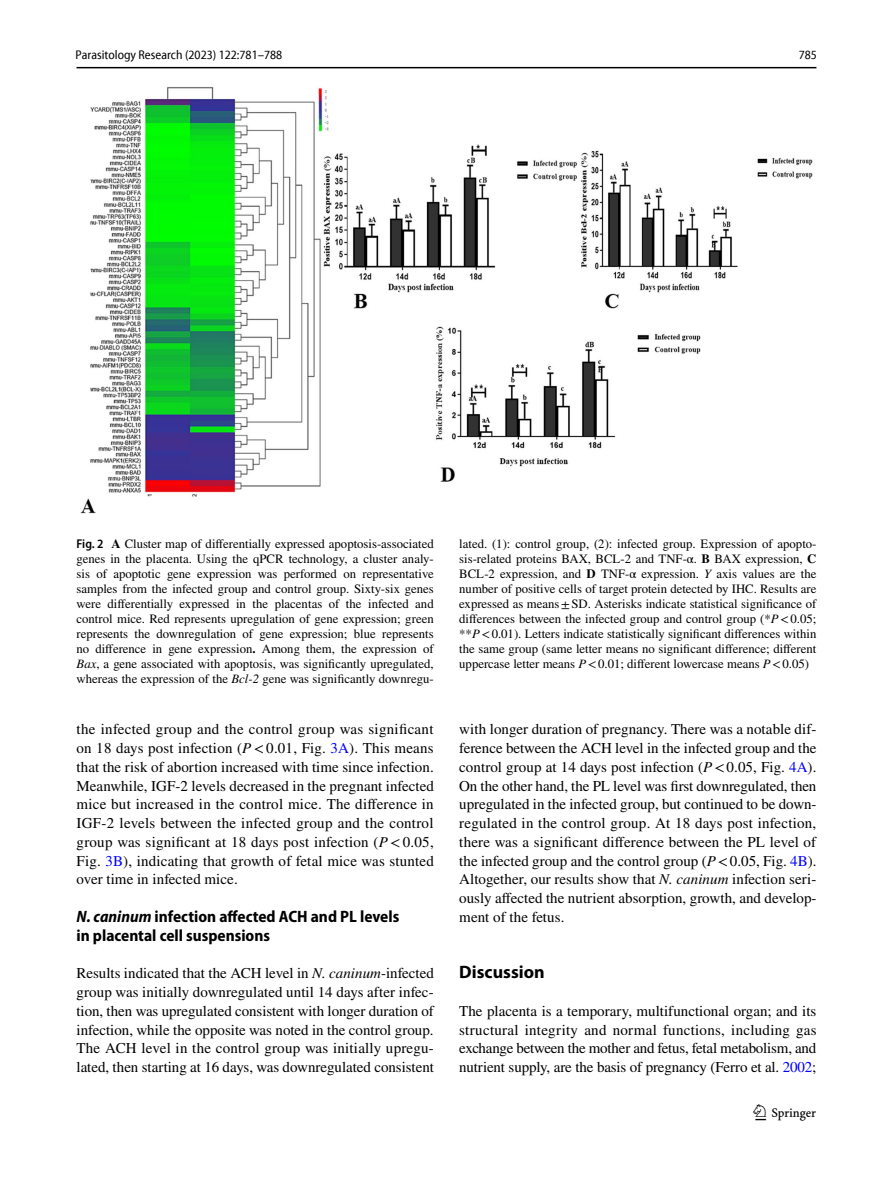
<style>
.page{position:relative;width:893px;height:1187px;background:#fff}
.page>*{position:absolute;margin:0;border:0;box-sizing:border-box;transform-origin:0 0}
.t1{font:22.5px "Springnew Regular 3";color:#000}
.t2{font:700 18px "Myriad Pro";color:#000}
.t3{font:700 semi-condensed 16.5px/18.8px "Myriad Pro";color:#000}
.t4{font:15px/18.8px "STIX";color:#000;text-align:justify}
.t5{font:12.75px/15px "STIX";color:#000;text-align:justify}
.t6{font:semi-condensed 12.75px "Myriad Pro Unic";color:#000}
.s1{font-family:"Myriad Pro";font-weight:600;font-stretch:semi-condensed}
.s2{font-weight:700}
.s3{font-style:italic}
.s4{color:#00f}
</style>
<div class="page">
<hr style="left:77px;top:67px;width:739px;height:1px;background:#000">
<img style="left:81px;top:87px;width:731px;height:426px">
<p class="t6" style="left:76px;top:50px;width:208px">Parasitology Research (2023) 122:781–788</p>
<p class="t6" style="left:799px;top:50px;width:20px">785</p>
<p class="t5" style="left:77px;top:537px;width:359px"><span class="s1">Fig. 2</span> <span class="s2">A</span> Cluster map of differentially expressed apoptosis-associated genes in the placenta. Using the qPCR technology, a cluster analy&shy;sis of apoptotic gene expression was performed on representative samples from the infected group and control group. Sixty-six genes were differentially expressed in the placentas of the infected and control mice. Red represents upregulation of gene expression; green represents the downregulation of gene expression; blue represents no difference in gene expression<span class="s2">.</span> Among them, the expression of <span class="s3">Bax</span>, a gene associated with apoptosis, was significantly upregulated, whereas the expression of the <span class="s3">Bcl-2</span> gene was significantly downregu-</p>
<p class="t5" style="left:459px;top:537px;width:359px">lated. (1): control group, (2): infected group. Expression of apopto&shy;sis-related proteins BAX, BCL-2 and TNF-α. <span class="s2">B</span> BAX expression, <span class="s2">C </span>BCL-2 expression, and <span class="s2">D</span> TNF-α expression. <span class="s3">Y</span> axis values are the number of positive cells of target protein detected by IHC. Results are expressed as means±SD. Asterisks indicate statistical significance of differences between the infected group and control group (*<span class="s3">P</span>&lt;0.05; **<span class="s3">P</span>&lt;0.01). Letters indicate statistically significant differences within the same group (same letter means no significant difference; different uppercase letter means <span class="s3">P</span>&lt;0.01; different lowercase means <span class="s3">P</span>&lt;0.05)</p>
<p class="t4" style="left:77px;top:721px;width:359px">the infected group and the control group was significant on 18 days post infection (<span class="s3">P</span>&lt;0.01, Fig. <span class="s4">3A</span>). This means that the risk of abortion increased with time since infection.<br>Meanwhile, IGF-2 levels decreased in the pregnant infected mice but increased in the control mice. The difference in IGF-2 levels between the infected group and the control group was significant at 18 days post infection (<span class="s3">P</span>&lt;0.05, Fig. <span class="s4">3B</span>), indicating that growth of fetal mice was stunted over time in infected mice.</p>
<p class="t3" style="left:77px;top:907px;width:324px"><span class="s3">N. caninum</span> infection affected ACH and PL levels in placental cell suspensions</p>
<p class="t4" style="left:77px;top:964px;width:359px">Results indicated that the ACH level in <span class="s3">N. caninum</span>-infected group was initially downregulated until 14 days after infec&shy;tion, then was upregulated consistent with longer duration of infection, while the opposite was noted in the control group.<br>The ACH level in the control group was initially upregu&shy;lated, then starting at 16 days, was downregulated consistent</p>
<p class="t4" style="left:459px;top:721px;width:359px">with longer duration of pregnancy. There was a notable dif&shy;ference between the ACH level in the infected group and the control group at 14 days post infection (<span class="s3">P</span>&lt;0.05, Fig. <span class="s4">4A</span>).<br>On the other hand, the PL level was first downregulated, then upregulated in the infected group, but continued to be down&shy;regulated in the control group. At 18 days post infection, there was a significant difference between the PL level of the infected group and the control group (<span class="s3">P</span>&lt;0.05, Fig. <span class="s4">4B</span>).<br>Altogether, our results show that <span class="s3">N. caninum</span> infection seri&shy;ously affected the nutrient absorption, growth, and develop&shy;ment of the fetus.</p>
<p class="t2" style="left:459px;top:960px;width:87px">Discussion</p>
<p class="t4" style="left:459px;top:1002px;width:359px">The placenta is a temporary, multifunctional organ; and its structural integrity and normal functions, including gas exchange between the mother and fetus, fetal metabolism, and nutrient supply, are the basis of pregnancy (Ferro et al. <span class="s4">2002</span>;</p>
<h1 class="t1" style="left:755px;top:1104px;width:62px">1 3</h1>
</div>
